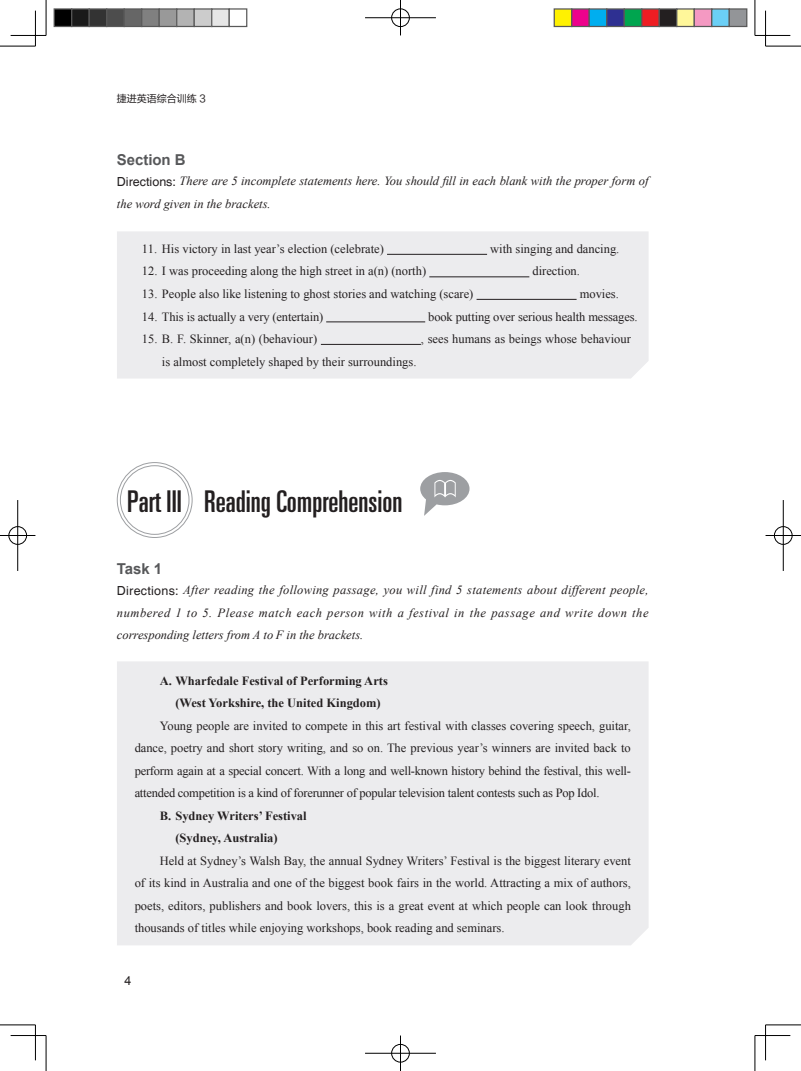
<style>
.page{position:relative;width:801px;height:1071px;background:#fff}
.page>*{position:absolute;margin:0;border:0;box-sizing:border-box;transform-origin:0 0}
.t1{font:ultra-condensed 30px "Univers";color:#231f20}
.t2{font:700 15px "Arial";letter-spacing:-.005em;color:#57585a}
.t3{font:12.5px/22.5px "Times New Roman";color:#231f20;text-align:justify}
.t4{font:italic 12.5px/22.5px "Times New Roman";color:#231f20}
.t5{font:700 12.5px/22.5px "Times New Roman";color:#231f20}
.t6{font:12.5px "Arial";color:#231f20}
.t7{font:10px "FZLTHK GBK1 0";color:#231f20}
.s1{font-family:"Helvetica";font-style:normal}
</style>
<div class="page">
<div style="left:117px;top:661px;width:531px;height:284px;background:#ececee"></div>
<div style="left:117px;top:231px;width:531px;height:147px;background:#ececee"></div>
<hr style="left:387px;top:254px;width:100px;height:1px;background:#231f20">
<hr style="left:429px;top:276px;width:100px;height:1px;background:#231f20">
<hr style="left:476px;top:299px;width:100px;height:1px;background:#231f20">
<hr style="left:326px;top:321px;width:99px;height:1px;background:#231f20">
<hr style="left:321px;top:344px;width:100px;height:1px;background:#231f20">
<div style="left:117px;top:462px;width:75px;height:75px;border:1px solid #9d9fa2;border-radius:50%"></div>
<div style="left:120px;top:465px;width:69px;height:69px;border:1px solid #9d9fa2;border-radius:50%"></div>
<svg style="left:420px;top:472px;width:49px;height:43px"></svg>
<hr style="left:0;top:46px;width:35px;height:1px;background:#000">
<hr style="left:765px;top:46px;width:36px;height:1px;background:#000">
<hr style="left:0;top:1024px;width:35px;height:1px;background:#000">
<hr style="left:765px;top:1024px;width:36px;height:1px;background:#000">
<hr style="left:46px;top:0;width:1px;height:35px;background:#000">
<hr style="left:46px;top:1035px;width:1px;height:35px;background:#000">
<hr style="left:755px;top:0;width:1px;height:35px;background:#000">
<hr style="left:755px;top:1035px;width:1px;height:35px;background:#000">
<hr style="left:11px;top:35px;width:35px;height:1px;background:#000">
<hr style="left:755px;top:35px;width:35px;height:1px;background:#000">
<hr style="left:11px;top:1034px;width:35px;height:1px;background:#000">
<hr style="left:755px;top:1034px;width:35px;height:1px;background:#000">
<hr style="left:35px;top:11px;width:1px;height:35px;background:#000">
<hr style="left:35px;top:1024px;width:1px;height:35px;background:#000">
<hr style="left:765px;top:11px;width:1px;height:35px;background:#000">
<hr style="left:765px;top:1024px;width:1px;height:35px;background:#000">
<div style="left:391px;top:8px;width:19px;height:19px;border:2px solid #fff;border-radius:50%"></div>
<hr style="left:365px;top:17px;width:71px;height:1px;background:#fff">
<div style="left:391px;top:9px;width:18px;height:18px;border:1px solid #000;border-radius:50%"></div>
<hr style="left:365px;top:18px;width:71px;height:1px;background:#000">
<hr style="left:400px;top:0;width:1px;height:35px;background:#000">
<div style="left:391px;top:1043px;width:19px;height:19px;border:2px solid #fff;border-radius:50%"></div>
<div style="left:391px;top:1043px;width:18px;height:18px;border:1px solid #000;border-radius:50%"></div>
<hr style="left:365px;top:1052px;width:71px;height:1px;background:#000">
<hr style="left:400px;top:1035px;width:1px;height:35px;background:#000">
<div style="left:8px;top:525px;width:19px;height:20px;border:2px solid #fff;border-radius:50%"></div>
<hr style="left:0;top:534px;width:35px;height:2px;background:#fff">
<hr style="left:17px;top:500px;width:1px;height:70px;background:#fff">
<div style="left:9px;top:526px;width:18px;height:18px;border:1px solid #000;border-radius:50%"></div>
<hr style="left:0;top:535px;width:35px;height:1px;background:#000">
<hr style="left:18px;top:500px;width:1px;height:70px;background:#000">
<div style="left:773px;top:525px;width:20px;height:20px;border:2px solid #fff;border-radius:50%"></div>
<hr style="left:765px;top:534px;width:36px;height:2px;background:#fff">
<hr style="left:782px;top:500px;width:2px;height:70px;background:#fff">
<div style="left:774px;top:526px;width:18px;height:18px;border:1px solid #000;border-radius:50%"></div>
<hr style="left:765px;top:535px;width:36px;height:1px;background:#000">
<hr style="left:783px;top:500px;width:1px;height:70px;background:#000">
<div style="left:54px;top:9px;width:18px;height:17px;background:#000"></div>
<div style="left:54px;top:8px;width:18px;height:19px;border:1px solid #595959"></div>
<div style="left:72px;top:9px;width:17px;height:17px;background:#1a1a1a"></div>
<div style="left:71px;top:8px;width:19px;height:19px;border:1px solid #595959"></div>
<div style="left:89px;top:9px;width:18px;height:17px;background:#333"></div>
<div style="left:89px;top:8px;width:18px;height:19px;border:1px solid #595959"></div>
<div style="left:107px;top:9px;width:17px;height:17px;background:#4d4d4d"></div>
<div style="left:106px;top:8px;width:19px;height:19px;border:1px solid #595959"></div>
<div style="left:124px;top:9px;width:18px;height:17px;background:#666"></div>
<div style="left:124px;top:8px;width:18px;height:19px;border:1px solid #595959"></div>
<div style="left:142px;top:9px;width:17px;height:17px;background:#808080"></div>
<div style="left:141px;top:8px;width:19px;height:19px;border:1px solid #595959"></div>
<div style="left:159px;top:9px;width:18px;height:17px;background:#999"></div>
<div style="left:159px;top:8px;width:18px;height:19px;border:1px solid #595959"></div>
<div style="left:177px;top:9px;width:17px;height:17px;background:#b3b3b3"></div>
<div style="left:176px;top:8px;width:19px;height:19px;border:1px solid #595959"></div>
<div style="left:194px;top:9px;width:18px;height:17px;background:#ccc"></div>
<div style="left:194px;top:8px;width:18px;height:19px;border:1px solid #595959"></div>
<div style="left:212px;top:9px;width:17px;height:17px;background:#e6e6e6"></div>
<div style="left:211px;top:8px;width:19px;height:19px;border:1px solid #595959"></div>
<div style="left:229px;top:8px;width:18px;height:19px;border:1px solid #595959"></div>
<div style="left:554px;top:9px;width:18px;height:17px;background:#fff101"></div>
<div style="left:553px;top:8px;width:19px;height:19px;border:1px solid #595959"></div>
<div style="left:572px;top:9px;width:17px;height:17px;background:#ed028c"></div>
<div style="left:571px;top:8px;width:19px;height:19px;border:1px solid #595959"></div>
<div style="left:589px;top:9px;width:18px;height:17px;background:#00aeef"></div>
<div style="left:588px;top:8px;width:19px;height:19px;border:1px solid #595959"></div>
<div style="left:607px;top:9px;width:17px;height:17px;background:#2e3092"></div>
<div style="left:606px;top:8px;width:19px;height:19px;border:1px solid #595959"></div>
<div style="left:624px;top:9px;width:18px;height:17px;background:#00a54f"></div>
<div style="left:623px;top:8px;width:19px;height:19px;border:1px solid #595959"></div>
<div style="left:642px;top:9px;width:17px;height:17px;background:#ee1d23"></div>
<div style="left:641px;top:8px;width:19px;height:19px;border:1px solid #595959"></div>
<div style="left:659px;top:9px;width:18px;height:17px;background:#231f20"></div>
<div style="left:658px;top:8px;width:19px;height:19px;border:1px solid #595959"></div>
<div style="left:677px;top:9px;width:17px;height:17px;background:#fff79a"></div>
<div style="left:676px;top:8px;width:19px;height:19px;border:1px solid #595959"></div>
<div style="left:694px;top:9px;width:18px;height:17px;background:#f499c2"></div>
<div style="left:693px;top:8px;width:19px;height:19px;border:1px solid #595959"></div>
<div style="left:712px;top:9px;width:17px;height:17px;background:#6bcff6"></div>
<div style="left:711px;top:8px;width:19px;height:19px;border:1px solid #595959"></div>
<div style="left:729px;top:9px;width:18px;height:17px;background:#939598"></div>
<div style="left:728px;top:8px;width:19px;height:19px;border:1px solid #595959"></div>
<p class="t7" style="left:117px;top:93px;width:90px">捷进英语综合训练 3</p>
<p class="t2" style="left:117px;top:150px;width:70px">Section B</p>
<p class="t4" style="left:117px;top:170px;width:533px"><span class="s1">Directions:</span> There are 5 incomplete statements here. You should fill in each blank with the proper form of the word given in the brackets.</p>
<p class="t3" style="left:142px;top:237px;width:243px">11. His victory in last year’s election (celebrate)</p>
<p class="t3" style="left:490px;top:237px;width:131px">with singing and dancing.</p>
<p class="t3" style="left:142px;top:260px;width:286px">12. I was proceeding along the high street in a(n) (north)</p>
<p class="t3" style="left:532px;top:260px;width:49px">direction.</p>
<p class="t3" style="left:142px;top:282px;width:333px">13. People also like listening to ghost stories and watching (scare)</p>
<p class="t3" style="left:580px;top:282px;width:41px">movies.</p>
<p class="t3" style="left:142px;top:305px;width:183px">14. This is actually a very (entertain)</p>
<p class="t3" style="left:428px;top:305px;width:211px">book putting over serious health messages.</p>
<p class="t3" style="left:142px;top:327px;width:177px">15. B. F. Skinner, a(n) (behaviour)</p>
<p class="t3" style="left:421px;top:327px;width:211px">, sees humans as beings whose behaviour</p>
<p class="t3" style="left:162px;top:350px;width:256px">is almost completely shaped by their surroundings.</p>
<h1 class="t1" style="left:127px;top:484px;width:277px">Part III Reading Comprehension</h1>
<p class="t2" style="left:117px;top:559px;width:47px">Task 1</p>
<p class="t4" style="left:117px;top:578px;width:533px;text-align:justify"><span class="s1">Directions:</span> After reading the following passage, you will find 5 statements about different people, numbered 1 to 5. Please match each person with a festival in the passage and write down the corresponding letters from A to F in the brackets.</p>
<p class="t5" style="left:175px;top:668px;width:214px;text-indent:-16px">A. Wharfedale Festival of Performing Arts (West Yorkshire, the United Kingdom)</p>
<p class="t3" style="left:135px;top:713px;width:498px;text-indent:25px">Young people are invited to compete in this art festival with classes covering speech, guitar, dance, poetry and short story writing, and so on. The previous year’s winners are invited back to perform again at a special concert. With a long and well-known history behind the festival, this well&shy;attended competition is a kind of forerunner of popular television talent contests such as Pop Idol.</p>
<p class="t5" style="left:175px;top:803px;width:133px;text-indent:-16px">B. Sydney Writers’ Festival (Sydney, Australia)</p>
<p class="t3" style="left:135px;top:848px;width:498px;text-indent:25px">Held at Sydney’s Walsh Bay, the annual Sydney Writers’ Festival is the biggest literary event of its kind in Australia and one of the biggest book fairs in the world. Attracting a mix of authors, poets, editors, publishers and book lovers, this is a great event at which people can look through thousands of titles while enjoying workshops, book reading and seminars.</p>
<p class="t6" style="left:125px;top:972px;width:8px">4</p>
</div>
